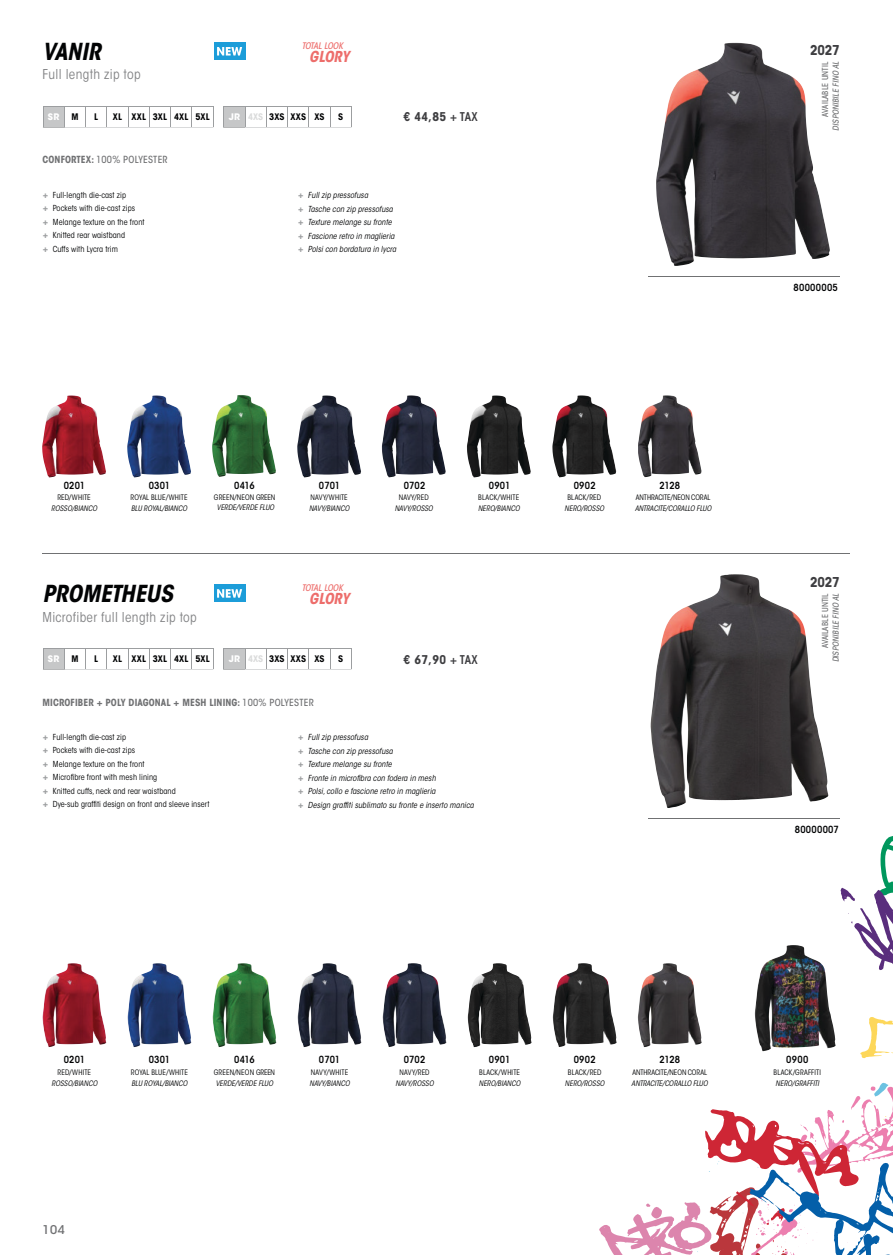
<style>
.page{position:relative;width:893px;height:1255px;background:#fff}
.page>*{position:absolute;margin:0;border:0;box-sizing:border-box;transform-origin:0 0}
.t1{font:italic 700 condensed 23.25px "ITC Avant Garde Std";letter-spacing:-.005em;color:#020304}
.t2{font:italic 700 condensed 15px "ITC Avant Garde Std";letter-spacing:-.01em;color:#ed6d6b}
.t3{font:condensed 13.5px "ITC Avant Garde Std";letter-spacing:.025em;color:#818284}
.t4{font:700 condensed 13.5px "ITC Avant Garde Std";letter-spacing:-.005em;color:#3e3e41}
.t5{font:700 condensed 12px "ITC Avant Garde Std";color:#3e3e41}
.t6{font:500 12px "ITC Avant Garde Std";color:#707173}
.t7{font:600 condensed 9.75px "ITC Avant Garde Std";letter-spacing:.025em;color:#020304}
.t8{font:700 condensed 9.75px "ITC Avant Garde Std";letter-spacing:.01em;color:#707173}
.t9{font:500 condensed 9.75px "ITC Avant Garde Std";letter-spacing:.025em;color:#707173}
.t10{font:700 condensed 9px "ITC Avant Garde Std";letter-spacing:.02em;color:#020304}
.t11{font:italic 500 condensed 9px "ITC Avant Garde Std";letter-spacing:-.035em;color:#ed6d6b}
.t12{font:700 9px "ITC Avant Garde Std";color:#fff}
.t13{font:italic condensed 8.25px/13.5px "ITC Avant Garde Std";letter-spacing:.01em;color:#020304}
.t14{font:condensed 8.25px/13.5px "ITC Avant Garde Std";letter-spacing:.01em;color:#020304}
.t15{font:italic 500 condensed 8.25px "ITC Avant Garde Std";letter-spacing:.01em;color:#707173}
.t16{font:500 condensed 8.25px "ITC Avant Garde Std";letter-spacing:.01em;color:#707173}
.t17{font:italic condensed 7.5px "ITC Avant Garde Std";letter-spacing:.01em;color:#020304}
.t18{font:condensed 7.5px "ITC Avant Garde Std";letter-spacing:.02em;color:#020304}
.t19{font:condensed 7.5px "ITC Avant Garde Std";letter-spacing:-.005em;color:#020304}
.s1{font-weight:700}
.s2{font-weight:600;font-stretch:normal;font-size:9px;color:#9c9ea0}
.s3{font-stretch:normal;color:#fff}
.s4{color:#dadbdb}
.s5{font-weight:600}
.s6{font-weight:600;font-style:normal;font-stretch:normal;font-size:9px;color:#9c9ea0}
.s7{font-weight:500}
</style>
<div class="page">
<hr style="left:43px;top:553px;width:807px;height:1px;background:#707173">
<svg style="left:840px;top:836px;width:53px;height:134px"></svg>
<svg style="left:860px;top:1017px;width:33px;height:42px"></svg>
<hr style="left:648px;top:276px;width:192px;height:1px;background:#707173">
<hr style="left:648px;top:818px;width:192px;height:1px;background:#707173">
<div style="left:214px;top:43px;width:32px;height:17px;background:#1c9dd9"></div>
<svg style="left:217px;top:47px;width:25px;height:8px"></svg>
<div style="left:214px;top:585px;width:32px;height:17px;background:#1c9dd9"></div>
<svg style="left:217px;top:589px;width:25px;height:8px"></svg>
<img style="left:656px;top:43px;width:174px;height:223px">
<img style="left:650px;top:574px;width:178px;height:234px">
<img style="left:42px;top:395px;width:64px;height:82px">
<img style="left:42px;top:963px;width:64px;height:84px">
<img style="left:297px;top:395px;width:64px;height:82px">
<img style="left:298px;top:963px;width:63px;height:84px">
<img style="left:467px;top:395px;width:64px;height:82px">
<img style="left:468px;top:963px;width:63px;height:84px">
<img style="left:127px;top:395px;width:64px;height:82px">
<img style="left:127px;top:963px;width:64px;height:84px">
<img style="left:382px;top:395px;width:64px;height:82px">
<img style="left:383px;top:963px;width:63px;height:84px">
<img style="left:552px;top:395px;width:64px;height:82px">
<img style="left:553px;top:963px;width:64px;height:84px">
<img style="left:638px;top:395px;width:64px;height:82px">
<img style="left:212px;top:395px;width:64px;height:82px">
<img style="left:213px;top:963px;width:63px;height:84px">
<img style="left:638px;top:963px;width:64px;height:84px">
<svg style="left:599px;top:1082px;width:294px;height:173px"></svg>
<img style="left:755px;top:945px;width:81px;height:106px">
<svg style="left:43px;top:106px;width:171px;height:22px"></svg>
<svg style="left:43px;top:648px;width:171px;height:22px"></svg>
<svg style="left:224px;top:106px;width:128px;height:22px"></svg>
<svg style="left:224px;top:648px;width:128px;height:22px"></svg>
<h1 class="t1" style="left:43px;top:41px;width:60px">VANIR</h1>
<h3 class="t3" style="left:43px;top:69px;width:100px">Full length zip top</h3>
<p class="t12" style="left:48px;top:111px;width:13px">SR</p>
<p class="t10" style="left:71px;top:113px;width:9px">M</p>
<p class="t10" style="left:94px;top:113px;width:6px">L</p>
<p class="t10" style="left:113px;top:113px;width:98px">XL XXL 3XL 4XL 5XL</p>
<p class="t9" style="left:43px;top:156px;width:127px"><span class="s1">CONFORTEX:</span> 100% POLYESTER</p>
<p class="t14" style="left:43px;top:189px;width:103px"><span class="s2">+</span> Full-length die-cast zip<br><span class="s2">+</span> Pockets with die-cast zips<br><span class="s2">+</span> Melange texture on the front <span class="s2">+</span> Knitted rear waistband<br><span class="s2">+</span> Cuffs with Lycra trim</p>
<p class="t11" style="left:302px;top:43px;width:43px">TOTAL LOOK</p>
<h2 class="t2" style="left:309px;top:50px;width:42px">GLORY</h2>
<p class="t10" style="left:229px;top:113px;width:97px"><span class="s3">JR</span> <span class="s4">4XS</span> 3XS XXS XS</p>
<p class="t10" style="left:338px;top:113px;width:7px">S</p>
<h3 class="t5" style="left:404px;top:112px;width:76px">€ 44,85 <span class="s5">+ TAX</span></h3>
<p class="t13" style="left:298px;top:189px;width:100px"><span class="s6">+</span> Full zip pressofusa<br><span class="s6">+</span> Tasche con zip pressofusa <span class="s6">+</span> Texture melange su fronte <span class="s6">+</span> Fascione retro in maglieria <span class="s6">+</span> Polsi con bordatura in lycra</p>
<p class="t7" style="left:64px;top:482px;width:23px">0201</p>
<p class="t7" style="left:149px;top:482px;width:23px">0301</p>
<p class="t7" style="left:234px;top:482px;width:22px">0416</p>
<p class="t7" style="left:319px;top:482px;width:23px">0701</p>
<p class="t7" style="left:404px;top:482px;width:23px">0702</p>
<p class="t7" style="left:489px;top:482px;width:23px">0901</p>
<p class="t7" style="left:574px;top:482px;width:23px">0902</p>
<p class="t7" style="left:659px;top:482px;width:22px">2128</p>
<p class="t18" style="left:57px;top:494px;width:35px">RED/WHITE</p>
<p class="t18" style="left:131px;top:494px;width:59px">ROYAL BLUE/WHITE</p>
<p class="t18" style="left:214px;top:494px;width:63px">GREEN/NEON GREEN</p>
<p class="t18" style="left:310px;top:494px;width:39px">NAVY/WHITE</p>
<p class="t18" style="left:399px;top:494px;width:32px">NAVY/RED</p>
<p class="t18" style="left:478px;top:494px;width:43px">BLACK/WHITE</p>
<p class="t17" style="left:51px;top:505px;width:47px">ROSSO/BIANCO</p>
<p class="t17" style="left:131px;top:505px;width:58px">BLU ROYAL/BIANCO</p>
<p class="t17" style="left:217px;top:504px;width:59px">VERDE/VERDE FLUO</p>
<p class="t17" style="left:309px;top:505px;width:42px">NAVY/BIANCO</p>
<p class="t17" style="left:395px;top:505px;width:40px">NAVY/ROSSO</p>
<p class="t17" style="left:478px;top:505px;width:43px">NERO/BIANCO</p>
<h1 class="t1" style="left:43px;top:583px;width:132px">PROMETHEUS</h1>
<p class="t11" style="left:302px;top:584px;width:43px">TOTAL LOOK</p>
<h2 class="t2" style="left:309px;top:592px;width:42px">GLORY</h2>
<h3 class="t3" style="left:43px;top:611px;width:156px">Microfiber full length zip top</h3>
<p class="t12" style="left:48px;top:653px;width:13px">SR</p>
<p class="t10" style="left:71px;top:655px;width:9px">M</p>
<p class="t10" style="left:94px;top:655px;width:6px">L</p>
<p class="t10" style="left:113px;top:655px;width:98px">XL XXL 3XL 4XL 5XL</p>
<p class="t10" style="left:229px;top:655px;width:97px"><span class="s3">JR</span> <span class="s4">4XS</span> 3XS XXS XS</p>
<p class="t10" style="left:338px;top:655px;width:7px">S</p>
<h3 class="t5" style="left:404px;top:654px;width:76px">€ 67,90 <span class="s5">+ TAX</span></h3>
<p class="t8" style="left:43px;top:698px;width:273px">MICROFIBER + POLY DIAGONAL + MESH LINING: <span class="s7">100% POLYESTER</span></p>
<p class="t14" style="left:43px;top:730px;width:168px"><span class="s2">+</span> Full-length die-cast zip<br><span class="s2">+</span> Pockets with die-cast zips<br><span class="s2">+</span> Melange texture on the front<br><span class="s2">+</span> Microfibre front with mesh lining<br><span class="s2">+</span> Knitted cuffs, neck and rear waistband<br><span class="s2">+</span> Dye-sub graffiti design on front and sleeve insert</p>
<p class="t13" style="left:298px;top:731px;width:177px"><span class="s6">+</span> Full zip pressofusa<br><span class="s6">+</span> Tasche con zip pressofusa<br><span class="s6">+</span> Texture melange su fronte<br><span class="s6">+</span> Fronte in microfibra con fodera in mesh<br><span class="s6">+</span> Polsi, collo e fascione retro in maglieria<br><span class="s6">+</span> Design graffiti sublimato su fronte e inserto manica</p>
<p class="t18" style="left:567px;top:494px;width:35px">BLACK/RED</p>
<p class="t17" style="left:564px;top:505px;width:41px">NERO/ROSSO</p>
<p class="t19" style="left:636px;top:494px;width:76px">ANTHRACITE/NEON CORAL</p>
<p class="t17" style="left:635px;top:505px;width:78px">ANTRACITE/CORALLO FLUO</p>
<h3 class="t4" style="left:810px;top:45px;width:31px">2027</h3>
<p class="t15" style="left:833px;top:131px;width:71px;rotate:-90deg">DISPONIBILE FINO AL</p>
<p class="t16" style="left:822px;top:117px;width:56px;rotate:-90deg">AVAILABLE UNTIL</p>
<p class="t7" style="left:794px;top:283px;width:46px">80000005</p>
<h3 class="t4" style="left:810px;top:576px;width:31px">2027</h3>
<p class="t15" style="left:833px;top:662px;width:71px;rotate:-90deg">DISPONIBILE FINO AL</p>
<p class="t16" style="left:822px;top:648px;width:56px;rotate:-90deg">AVAILABLE UNTIL</p>
<p class="t7" style="left:795px;top:825px;width:45px">80000007</p>
<p class="t7" style="left:64px;top:1055px;width:23px">0201</p>
<p class="t7" style="left:149px;top:1055px;width:23px">0301</p>
<p class="t7" style="left:234px;top:1055px;width:22px">0416</p>
<p class="t7" style="left:319px;top:1055px;width:23px">0701</p>
<p class="t7" style="left:404px;top:1055px;width:23px">0702</p>
<p class="t7" style="left:489px;top:1055px;width:23px">0901</p>
<p class="t7" style="left:574px;top:1055px;width:23px">0902</p>
<p class="t7" style="left:659px;top:1055px;width:22px">2128</p>
<p class="t7" style="left:786px;top:1055px;width:24px">0900</p>
<p class="t18" style="left:58px;top:1069px;width:35px">RED/WHITE</p>
<p class="t17" style="left:52px;top:1079px;width:47px">ROSSO/BIANCO</p>
<p class="t18" style="left:131px;top:1069px;width:59px">ROYAL BLUE/WHITE</p>
<p class="t17" style="left:131px;top:1079px;width:58px">BLU ROYAL/BIANCO</p>
<p class="t18" style="left:568px;top:1069px;width:35px">BLACK/RED</p>
<p class="t18" style="left:400px;top:1069px;width:32px">NAVY/RED</p>
<p class="t18" style="left:479px;top:1069px;width:43px">BLACK/WHITE</p>
<p class="t19" style="left:632px;top:1069px;width:76px">ANTHRACITE/NEON CORAL</p>
<p class="t18" style="left:214px;top:1069px;width:63px">GREEN/NEON GREEN</p>
<p class="t18" style="left:773px;top:1069px;width:49px">BLACK/GRAFFITI</p>
<p class="t18" style="left:311px;top:1069px;width:39px">NAVY/WHITE</p>
<p class="t17" style="left:396px;top:1079px;width:40px">NAVY/ROSSO</p>
<p class="t17" style="left:565px;top:1079px;width:41px">NERO/ROSSO</p>
<p class="t17" style="left:309px;top:1079px;width:42px">NAVY/BIANCO</p>
<p class="t17" style="left:479px;top:1079px;width:43px">NERO/BIANCO</p>
<p class="t17" style="left:216px;top:1079px;width:59px">VERDE/VERDE FLUO</p>
<p class="t17" style="left:776px;top:1079px;width:45px">NERO/GRAFFITI</p>
<p class="t17" style="left:632px;top:1079px;width:78px">ANTRACITE/CORALLO FLUO</p>
<h3 class="t6" style="left:43px;top:1224px;width:24px">104</h3>
</div>
